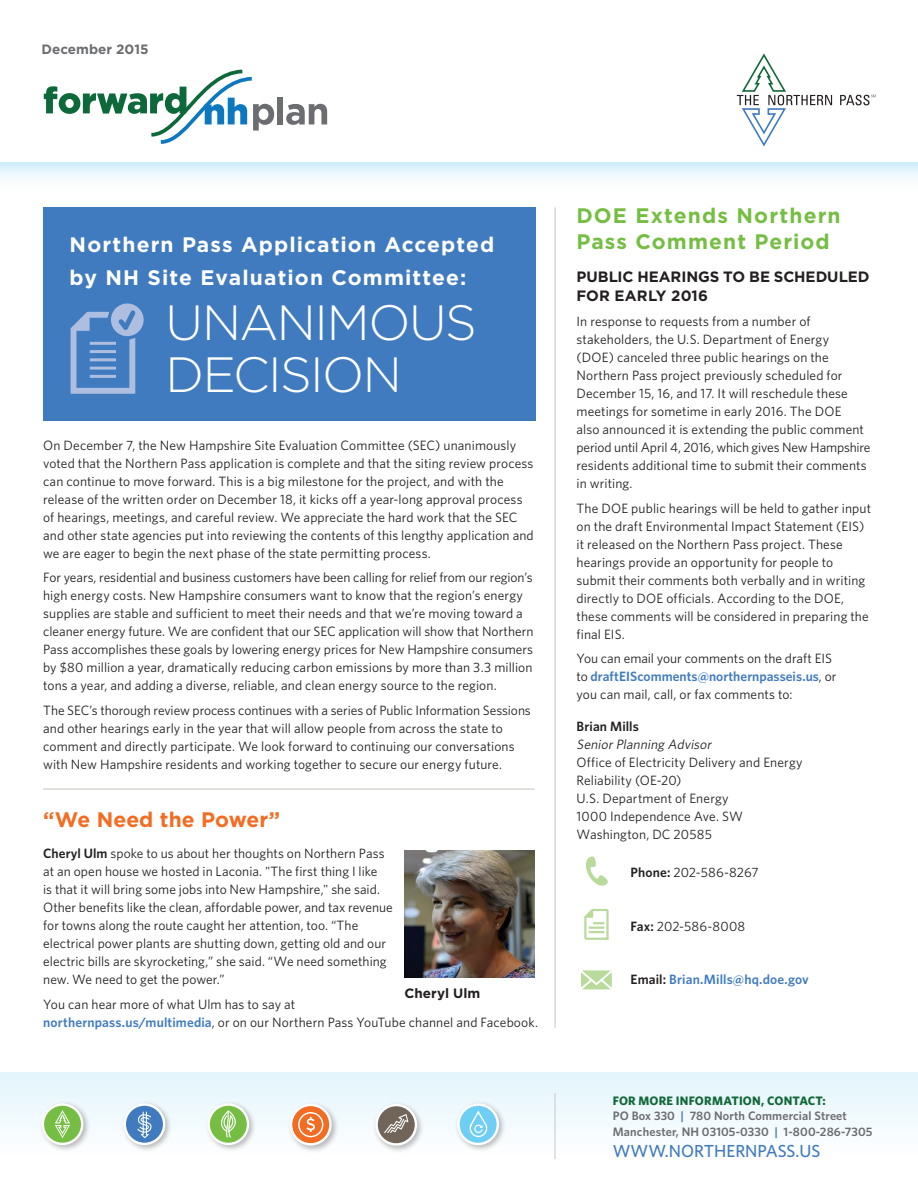
<style>
.page{position:relative;width:918px;height:1188px;background:#fff}
.page>*{position:absolute;margin:0;border:0;box-sizing:border-box;transform-origin:0 0}
.Main_HEADER{font:300 49.5px/52.5px "Gotham";letter-spacing:-.03em;color:#fff}
.Main_HEADER-2{font:700 21px/33px "Gotham";letter-spacing:.05em;color:#fff}
.Main_HEADER-3{font:700 21px/25.5px "Gotham";letter-spacing:.055em;color:#75be43}
.Main_HEADER-4{font:700 21px "Gotham";color:#f36c24}
.t1{font:500 17.4px "Whitney";color:#407bbf}
.subhead{font:700 15px/19.5px "Gotham";letter-spacing:-.005em;color:#231f20}
.body{font:13.5px/18px "Whitney";letter-spacing:.005em;color:#231f20}
.body_last{font:13.5px/18px "Whitney";letter-spacing:.005em;color:#231f20}
.body_last-2{font:600 13.5px "Whitney";letter-spacing:.01em;color:#407bbf}
.body_last-3{font:italic 13.5px "Whitney";color:#231f20}
.t2{font:700 13.5px "Gotham";color:#6c6d70}
.body_last-4{font:600 13.5px "Whitney";letter-spacing:.01em;color:#231f20}
.Main{font:700 13.5px "Gotham";letter-spacing:.005em;color:#231f20}
.Question_Header{font:600 12.3px/15.5px "Whitney";letter-spacing:.01em;color:#6c6d70}
.s1{font-weight:600}
.s2{font-weight:600;color:#407bbf}
.s3{color:#231f20}
.s4{font-weight:700;color:#116839}
.s5{color:#407bbf}
</style>
<div class="page">
<div style="left:0;top:1072px;width:918px;height:85px;background:linear-gradient(to bottom,#e3f4fc,#fefefe)"></div>
<svg style="left:0;top:162px;width:918px;height:17px"></svg>
<hr style="left:555px;top:1093px;width:1px;height:66px;background:#c7c8ca">
<svg style="left:44px;top:69px;width:230px;height:75px"></svg>
<div style="left:277px;top:97px;width:6px;height:27px;background:#6c6d70"></div>
<svg style="left:286px;top:104px;width:41px;height:21px"></svg>
<svg style="left:737px;top:53px;width:95px;height:94px"></svg>
<svg style="left:840px;top:95px;width:36px;height:10px"></svg>
<div style="left:287px;top:1101px;width:52px;height:52px;background:#231f20;opacity:.3"></div>
<svg style="left:290px;top:1104px;width:42px;height:42px"></svg>
<div style="left:373px;top:1101px;width:51px;height:52px;background:#231f20;opacity:.3"></div>
<svg style="left:375px;top:1104px;width:42px;height:42px"></svg>
<div style="left:454px;top:1101px;width:52px;height:52px;background:#231f20;opacity:.3"></div>
<svg style="left:457px;top:1103px;width:42px;height:42px"></svg>
<div style="left:121px;top:1101px;width:52px;height:51px;background:#231f20;opacity:.3"></div>
<svg style="left:124px;top:1103px;width:41px;height:42px"></svg>
<div style="left:205px;top:1101px;width:52px;height:51px;background:#231f20;opacity:.3"></div>
<svg style="left:207px;top:1103px;width:42px;height:42px"></svg>
<div style="left:39px;top:1101px;width:52px;height:51px;background:#231f20;opacity:.3"></div>
<svg style="left:42px;top:1103px;width:41px;height:42px"></svg>
<svg style="left:584px;top:909px;width:25px;height:31px"></svg>
<svg style="left:581px;top:970px;width:31px;height:19px"></svg>
<svg style="left:586px;top:856px;width:22px;height:30px"></svg>
<div style="left:43px;top:207px;width:493px;height:213px;background:#407bbf"></div>
<hr style="left:555px;top:207px;width:1px;height:821px;background:#c8c1ba">
<hr style="left:43px;top:789px;width:492px;height:1px;background:#c8c1ba">
<svg style="left:71px;top:303px;width:73px;height:91px"></svg>
<img style="left:404px;top:850px;width:131px;height:127px">
<p class="t2" style="left:42px;top:40px;width:108px">December 2015</p>
<p class="Main_HEADER-2" style="left:70px;top:228px;width:426px">Northern Pass Application Accepted by NH Site Evaluation Committee:</p>
<p class="Main_HEADER" style="left:165px;top:295px;width:313px">UNANIMOUS<br>DECISION</p>
<p class="body" style="left:43px;top:435px;width:492px">On December 7, the New Hampshire Site Evaluation Committee (SEC) unanimously voted that the Northern Pass application is complete and that the siting review process can continue to move forward. This is a big milestone for the project, and with the release of the written order on December 18, it kicks off a year-long approval process of hearings, meetings, and careful review. We appreciate the hard work that the SEC and other state agencies put into reviewing the contents of this lengthy application and we are eager to begin the next phase of the state permitting process.</p>
<p class="body" style="left:43px;top:568px;width:492px">For years, residential and business customers have been calling for relief from our region’s high energy costs. New Hampshire consumers want to know that the region’s energy supplies are stable and sufficient to meet their needs and that we’re moving toward a cleaner energy future. We are confident that our SEC application will show that Northern Pass accomplishes these goals by lowering energy prices for New Hampshire consumers by $80 million a year, dramatically reducing carbon emissions by more than 3.3 million tons a year, and adding a diverse, reliable, and clean energy source to the region.</p>
<p class="body" style="left:43px;top:701px;width:489px">The SEC’s thorough review process continues with a series of Public Information Sessions and other hearings early in the year that will allow people from across the state to comment and directly participate. We look forward to continuing our conversations with New Hampshire residents and working together to secure our energy future.</p>
<p class="Main_HEADER-4" style="left:43px;top:805px;width:239px">“We Need the Power”</p>
<p class="body_last" style="left:43px;top:844px;width:351px"><span class="s1">Cheryl Ulm</span> spoke to us about her thoughts on Northern Pass at an open house we hosted in Laconia. "The first thing I like<br>is that it will bring some jobs into New Hampshire," she said.<br>Other benefits like the clean, affordable power, and tax revenue for towns along the route caught her attention, too. “The electrical power plants are shutting down, getting old and our electric bills are skyrocketing,” she said. “We need something new. We need to get the power.”</p>
<p class="body_last" style="left:43px;top:995px;width:496px">You can hear more of what Ulm has to say at<br><span class="s2">northernpass.us/multimedia</span>, or on our Northern Pass YouTube channel and Facebook.</p>
<p class="Main" style="left:404px;top:984px;width:77px">Cheryl Ulm</p>
<p class="Main_HEADER-3" style="left:577px;top:203px;width:266px">DOE Extends Northern<br>Pass Comment Period</p>
<p class="subhead" style="left:577px;top:266px;width:295px">PUBLIC HEARINGS TO BE SCHEDULED<br>FOR EARLY 2016</p>
<p class="body" style="left:577px;top:312px;width:296px">In response to requests from a number of stakeholders, the U.S. Department of Energy<br>(DOE) canceled three public hearings on the Northern Pass project previously scheduled for December 15, 16, and 17. It will reschedule these meetings for sometime in early 2016. The DOE<br>also announced it is extending the public comment period until April 4, 2016, which gives New Hampshire residents additional time to submit their comments in writing.</p>
<p class="body" style="left:577px;top:499px;width:296px">The DOE public hearings will be held to gather input on the draft Environmental Impact Statement (EIS) it released on the Northern Pass project. These hearings provide an opportunity for people to submit their comments both verbally and in writing directly to DOE officials. According to the DOE, these comments will be considered in preparing the final EIS.</p>
<p class="body_last" style="left:577px;top:649px;width:261px">You can email your comments on the draft EIS to <span class="s2">draftEIScomments@northernpasseis.us</span>, or you can mail, call, or fax comments to:</p>
<p class="body_last-4" style="left:577px;top:717px;width:64px">Brian Mills</p>
<p class="body_last-3" style="left:577px;top:735px;width:140px">SeniorPlanning Advisor</p>
<p class="body_last" style="left:577px;top:753px;width:228px">Office of Electricity Delivery and Energy<br>Reliability (OE-20)</p>
<p class="body_last" style="left:577px;top:789px;width:154px">U.S. Department of Energy</p>
<p class="body_last" style="left:577px;top:807px;width:168px">1000 Independence Ave. SW</p>
<p class="body_last" style="left:577px;top:825px;width:137px">Washington, DC 20585</p>
<p class="body_last" style="left:631px;top:863px;width:130px"><span class="s1">Phone:</span> 202-586-8267</p>
<p class="body_last" style="left:631px;top:917px;width:116px"><span class="s1">Fax:</span> 202-586-8008</p>
<p class="body_last-2" style="left:631px;top:971px;width:180px"><span class="s3">Email:</span> Brian.Mills@hq.doe.gov</p>
<p class="Question_Header" style="left:613px;top:1092px;width:261px"><span class="s4">FOR MORE INFORMATION, CONTACT:<br></span>PO Box 330 <span class="s5">|</span> 780 North Commercial Street<br>Manchester, NH 03105-0330 <span class="s5">|</span> 1-800-286-7305</p>
<p class="t1" style="left:613px;top:1140px;width:209px">WWW.NORTHERNPASS.US</p>
</div>
